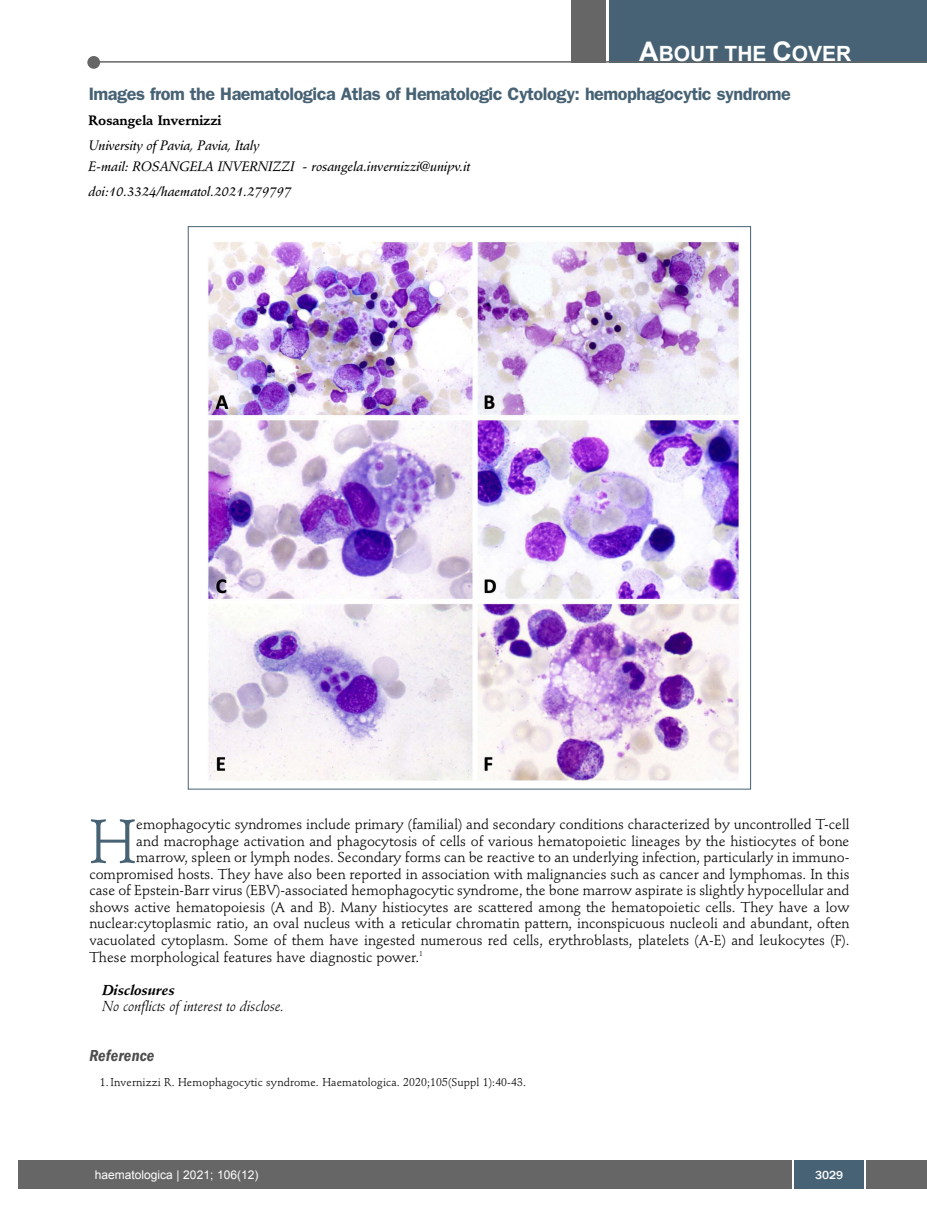
<style>
.page{position:relative;width:927px;height:1225px;background:#fff}
.page>*{position:absolute;margin:0;border:0;box-sizing:border-box;transform-origin:0 0}
.t1{font:60.45px "Stempel Schneidler";color:#466274}
.t2{font:700 21px "Arial";color:#fff}
.t3{font:600 18px "Franklin Gothic";letter-spacing:-.025em;color:#466274}
.t4{font:italic 600 condensed 16.5px "Franklin Gothic";letter-spacing:.01em;color:#4d4d4d}
.t5{font:14.25px "Stempel Schneidler";color:#000}
.t6{font:italic 14.25px "Stempel Schneidler";letter-spacing:-.005em;color:#000}
.t7{font:italic 700 14.25px "Stempel Schneidler";letter-spacing:-.005em;color:#000}
.t8{font:italic 13.5px/20.7px "Stempel Schneidler Med";letter-spacing:-.005em;color:#000}
.t9{font:700 13.5px "Stempel Schneidler";letter-spacing:-.005em;color:#000}
.t10{font:12px "Arial";color:#fff}
.t11{font:500 12px "Franklin Gothic";color:#fff}
.t12{font:11.25px "Stempel Schneidler";letter-spacing:.01em;color:#000}
.s1{font-size:27px}
</style>
<div class="page">
<div style="left:18px;top:1160px;width:909px;height:28px;background:#666"></div>
<div style="left:609px;top:0;width:318px;height:62px;background:#466274"></div>
<div style="left:571px;top:0;width:34px;height:62px;background:#666"></div>
<div style="left:87px;top:56px;width:13px;height:13px;background:#666;border-radius:50%"></div>
<hr style="left:95px;top:61px;width:832px;height:2px;background:#666">
<div style="left:794px;top:1160px;width:70px;height:28px;background:#466274"></div>
<hr style="left:792px;top:1160px;width:2px;height:28px;background:#fff">
<hr style="left:864px;top:1160px;width:2px;height:28px;background:#fff">
<img style="left:207px;top:241px;width:534px;height:540px">
<h2 class="t2" style="left:639px;top:42px;width:214px"><span class="s1">A</span>BOUT THE <span class="s1">C</span>OVER</h2>
<p class="t3" style="left:89px;top:88px;width:704px">Images from the Haematologica Atlas of Hematologic Cytology: hemophagocytic syndrome</p>
<p class="t9" style="left:89px;top:115px;width:134px">Rosangela Invernizzi</p>
<p class="t8" style="left:89px;top:137px;width:383px">University of Pavia, Pavia, Italy<br>E-mail: ROSANGELA INVERNIZZI - rosangela.invernizzi@unipv.it</p>
<p class="t8" style="left:89px;top:183px;width:204px">doi:10.3324/haematol.2021.279797</p>
<h1 class="t1" style="left:89px;top:816px;width:48px">H</h1>
<p class="t5" style="left:136px;top:818px;width:715px">emophagocytic syndromes include primary (familial) and secondary conditions characterized by uncontrolled T-cell</p>
<p class="t5" style="left:136px;top:835px;width:715px">and macrophage activation and phagocytosis of cells of various hematopoietic lineages by the histiocytes of bone</p>
<p class="t5" style="left:136px;top:851px;width:715px">marrow, spleen or lymph nodes. Secondary forms can be reactive to an underlying infection, particularly in immuno-</p>
<p class="t5" style="left:89px;top:868px;width:762px">compromised hosts. They have also been reported in association with malignancies such as cancer and lymphomas. In this</p>
<p class="t5" style="left:89px;top:884px;width:762px">case of Epstein-Barr virus (EBV)-associated hemophagocytic syndrome, the bone marrow aspirate is slightly hypocellular and</p>
<p class="t5" style="left:89px;top:901px;width:762px">shows active hematopoiesis (A and B). Many histiocytes are scattered among the hematopoietic cells. They have a low</p>
<p class="t5" style="left:89px;top:917px;width:762px">nuclear:cytoplasmic ratio, an oval nucleus with a reticular chromatin pattern, inconspicuous nucleoli and abundant, often</p>
<p class="t5" style="left:89px;top:934px;width:762px">vacuolated cytoplasm. Some of them have ingested numerous red cells, erythroblasts, platelets (A-E) and leukocytes (F).</p>
<p class="t5" style="left:89px;top:950px;width:335px">These morphological features have diagnostic power.<sup>1</sup></p>
<p class="t7" style="left:102px;top:983px;width:74px">Disclosures</p>
<p class="t6" style="left:102px;top:1000px;width:184px">No conflicts of interest to disclose.</p>
<p class="t4" style="left:89px;top:1049px;width:67px">Reference</p>
<p class="t12" style="left:100px;top:1077px;width:428px">1. Invernizzi R. Hemophagocytic syndrome. Haematologica. 2020;105(Suppl 1):40-43.</p>
<p class="t10" style="left:95px;top:1167px;width:165px">haematologica | 2021; 106(12)</p>
<p class="t11" style="left:815px;top:1167px;width:30px">3029</p>
</div>
